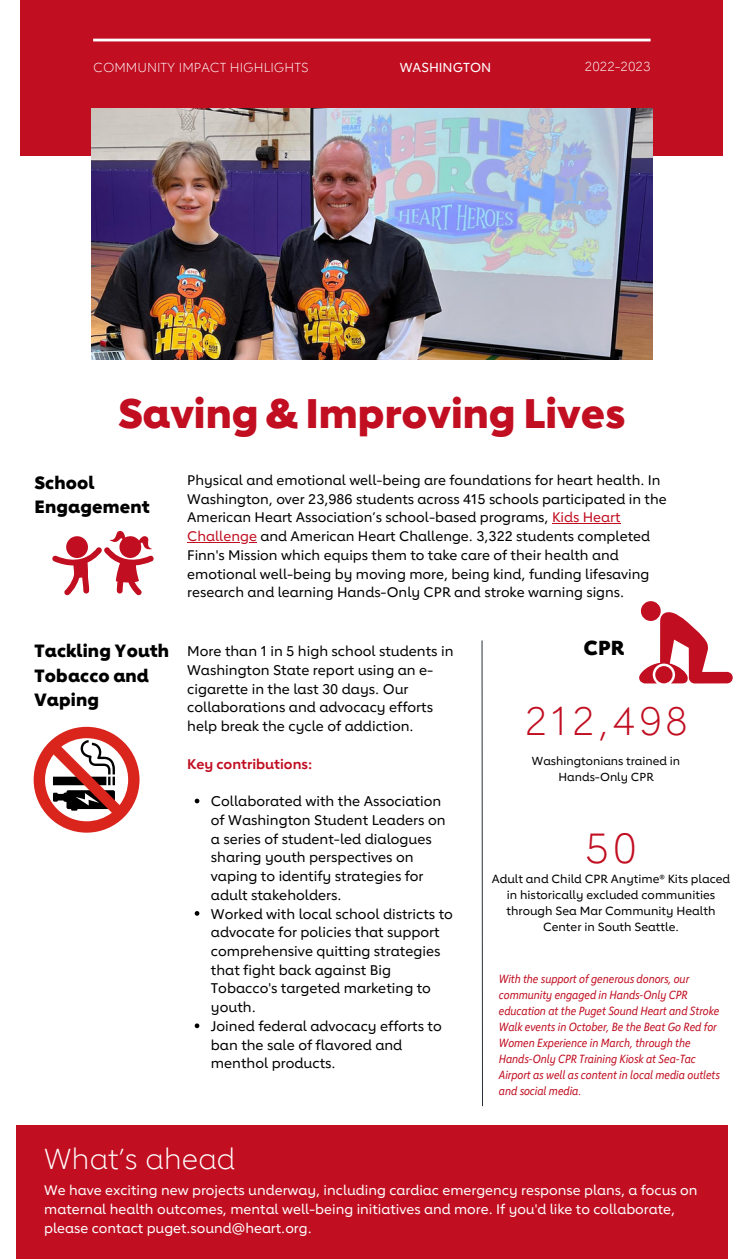
<style>
.page{position:relative;width:744px;height:1260px;background:#fff}
.page>*{position:absolute;margin:0;border:0;box-sizing:border-box;transform-origin:0 0}
.t1{font:300 41.88px "Lub Dub";color:#c10e21}
.t2{font:800 41px "Lub Dub";color:#c10e21}
.t3{font:300 39.38px "Lub Dub";letter-spacing:.085em;color:#c10e21}
.t4{font:300 28.75px "Lub Dub";color:#fff}
.t5{font:800 20.25px "Lub Dub";color:#000}
.t6{font:800 17.75px/24.4px "Lub Dub";letter-spacing:.01em;color:#000}
.t7{font:500 14px/18.8px "Lub Dub";color:#000}
.t8{font:700 14px "Lub Dub";color:#c10e21}
.t9{font:500 13.75px/18.8px "Lub Dub";color:#000}
.t10{font:500 13.75px/19.1px "Lub Dub";color:#fff}
.t11{font:300 13px "Lub Dub";color:#fff}
.t12{font:500 13px "Lub Dub";color:#fff}
.t13{font:italic 11.75px/15.9px "Lub Dub Condensed";color:#c10e21}
.t14{font:500 11.75px/15.9px "Lub Dub";color:#000;text-align:center}
.t15{font:500 11.5px/15.9px "Lub Dub";color:#000;text-align:center}
.s1{color:#c10e21}
</style>
<div class="page">
<div style="left:21px;top:0;width:702px;height:156px;background:#c10e21"></div>
<hr style="left:93px;top:39px;width:557px;height:2px;background:#fff">
<svg style="left:481px;top:640px;width:2px;height:467px"></svg>
<svg style="left:52px;top:530px;width:102px;height:65px"></svg>
<svg style="left:34px;top:727px;width:105px;height:106px"></svg>
<div style="left:16px;top:1125px;width:712px;height:134px;background:#c10e21"></div>
<div style="left:641px;top:601px;width:19px;height:20px;background:#c10e21;border-radius:50%"></div>
<svg style="left:639px;top:612px;width:93px;height:71px"></svg>
<div style="left:655px;top:666px;width:17px;height:17px;background:#c10e21;border-radius:50%"></div>
<img style="left:91px;top:108px;width:561px;height:251px">
<svg style="left:195px;top:799px;width:4px;height:4px"></svg>
<svg style="left:195px;top:911px;width:4px;height:5px"></svg>
<svg style="left:195px;top:1023px;width:4px;height:5px"></svg>
<hr style="left:552px;top:523px;width:68px;height:1px;background:#c10e21">
<hr style="left:187px;top:542px;width:70px;height:1px;background:#c10e21">
<p class="t11" style="left:93px;top:59px;width:217px">COMMUNITY IMPACT HIGHLIGHTS</p>
<p class="t12" style="left:400px;top:59px;width:93px">WASHINGTON</p>
<p class="t11" style="left:585px;top:58px;width:67px">2022-2023</p>
<p class="t2" style="left:118px;top:386px;width:509px">Saving &amp; Improving Lives</p>
<p class="t6" style="left:35px;top:470px;width:117px">School<br>Engagement</p>
<p class="t9" style="left:187px;top:470px;width:481px">Physical and emotional well-being are foundations for heart health. In Washington, over 23,986 students across 415 schools participated in the American Heart Association’s school-based programs, <span class="s1">Kids Heart Challenge</span> and American Heart Challenge. 3,322 students completed Finn's Mission which equips them to take care of their health and emotional well-being by moving more, being kind, funding lifesaving research and learning Hands-Only CPR and stroke warning signs.</p>
<p class="t6" style="left:35px;top:638px;width:136px">Tackling Youth<br>Tobacco and<br>Vaping</p>
<p class="t7" style="left:187px;top:642px;width:268px">More than 1 in 5 high school students in Washington State report using an e&shy;cigarette in the last 30 days. Our collaborations and advocacy efforts help break the cycle of addiction.</p>
<p class="t8" style="left:187px;top:754px;width:127px">Key contributions:</p>
<p class="t7" style="left:211px;top:791px;width:236px">Collaborated with the Association of Washington Student Leaders on a series of student-led dialogues sharing youth perspectives on vaping to identify strategies for adult stakeholders.</p>
<p class="t7" style="left:211px;top:904px;width:243px">Worked with local school districts to advocate for policies that support comprehensive quitting strategies that fight back against Big<br>Tobacco's targeted marketing to youth.</p>
<p class="t7" style="left:211px;top:1016px;width:232px">Joined federal advocacy efforts to ban the sale of flavored and menthol products.</p>
<p class="t5" style="left:584px;top:635px;width:42px">CPR</p>
<p class="t3" style="left:525px;top:695px;width:165px">212,498</p>
<p class="t15" style="left:532px;top:753px;width:150px">Washingtonians trained in<br>Hands-Only CPR</p>
<p class="t1" style="left:585px;top:821px;width:54px">50</p>
<p class="t14" style="left:492px;top:871px;width:240px">Adult and Child CPR Anytime® Kits placed in historically excluded communities through Sea Mar Community Health Center in South Seattle.</p>
<p class="t13" style="left:499px;top:971px;width:222px">With the support of generous donors, our community engaged in Hands-Only CPR education at the Puget Sound Heart and Stroke Walk events in October, Be the Beat Go Red for Women Experience in March, through the Hands-Only CPR Training Kiosk at Sea-Tac Airport as well as content in local media outlets and social media.</p>
<p class="t4" style="left:44px;top:1140px;width:193px">What’s ahead</p>
<p class="t10" style="left:44px;top:1180px;width:654px">We have exciting new projects underway, including cardiac emergency response plans, a focus on maternal health outcomes, mental well-being initiatives and more. If you'd like to collaborate, please contact puget.sound@heart.org.</p>
</div>
